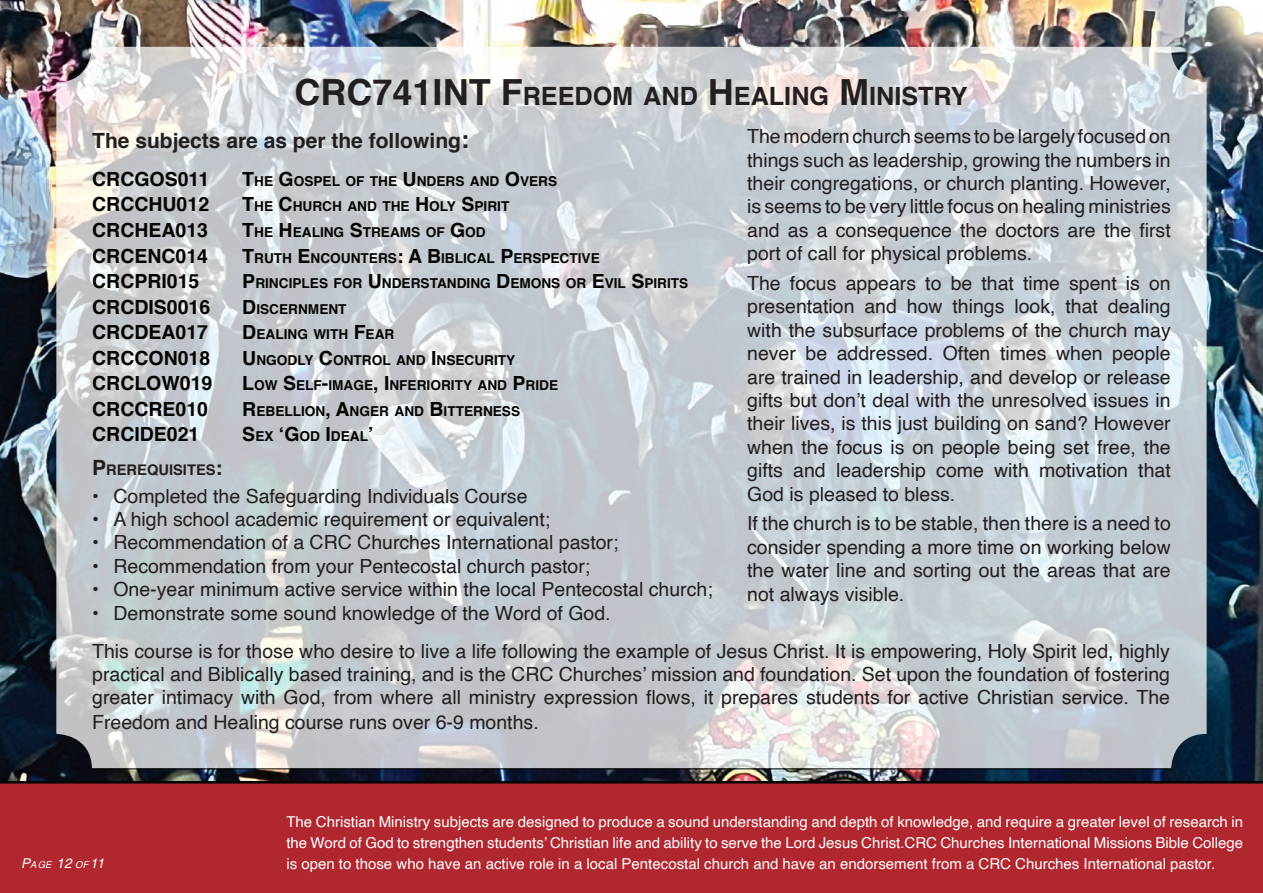
<style>
.page{position:relative;width:1263px;height:893px;background:#fff}
.page>*{position:absolute;margin:0;border:0;box-sizing:border-box;transform-origin:0 0}
.t1{font:700 36px "Helvetica";color:#231f20}
.t2{font:700 25.2px "Helvetica";color:#231f20}
.t3{font:700 21px "Helvetica";color:#231f20}
.t4{font:700 21px "Helvetica";color:#231f20}
.t5{font:19.5px/23.4px "Helvetica";color:#231f20;text-align:justify}
.t6{font:700 19.5px "Helvetica";color:#040503}
.t7{font:15px/21px "Helvetica";color:#fff}
.t8{font:700 14.7px "Helvetica";color:#231f20}
.t9{font:700 13.65px "Helvetica";color:#040503}
.t10{font:italic 13.5px "Helvetica";color:#fff}
.s1{font-size:25.2px}
.s2{font-size:36px}
.s3{font-size:25.5px}
.s4{font-size:19.5px}
.s5{font-size:21px}
.s6{font-size:9.45px}
</style>
<div class="page">
<img style="left:0;top:0;width:1263px;height:781px">
<div style="left:0;top:781px;width:1263px;height:112px;background:#b0272f"></div>
<img style="left:56px;top:47px;width:1150px;height:722px">
<h1 class="t1" style="left:295px;top:63px;width:247px">CRC741INT F<span class="s1">REEDOM</span></h1>
<p class="t2" style="left:643px;top:75px;width:19px">AND</p>
<p class="t2" style="left:708px;top:75px;width:43px"><span class="s2">H</span>EALING</p>
<p class="t2" style="left:839px;top:75px;width:45px"><span class="s2">M</span>INISTRY</p>
<p class="t3" style="left:92px;top:123px;width:379px">The subjects are as per the following<span class="s3">:</span></p>
<p class="t6" style="left:92px;top:163px;width:119px">CRCGOS011</p>
<p class="t9" style="left:242px;top:170px;width:62px"><span class="s4">T</span>HE <span class="s4">G</span>OSPEL</p>
<p class="t9" style="left:345px;top:170px;width:82px">OF THE <span class="s4">U</span>NDERS</p>
<p class="t9" style="left:470px;top:170px;width:11px">AND</p>
<p class="t9" style="left:505px;top:170px;width:26px"><span class="s4">O</span>VERS</p>
<p class="t6" style="left:92px;top:189px;width:119px">CRCCHU012</p>
<p class="t9" style="left:242px;top:196px;width:61px"><span class="s4">T</span>HE <span class="s4">C</span>HURCH</p>
<p class="t9" style="left:347px;top:196px;width:11px">AND</p>
<p class="t9" style="left:382px;top:196px;width:100px">THE <span class="s4">H</span>OLY <span class="s4">S</span>PIRIT</p>
<p class="t6" style="left:92px;top:214px;width:117px">CRCHEA013</p>
<p class="t9" style="left:242px;top:221px;width:60px"><span class="s4">T</span>HE <span class="s4">H</span>EALING</p>
<p class="t9" style="left:350px;top:221px;width:24px"><span class="s4">S</span>TREAMS</p>
<p class="t9" style="left:426px;top:221px;width:51px">OF <span class="s4">G</span>OD</p>
<p class="t6" style="left:92px;top:240px;width:117px">CRCENC014</p>
<p class="t9" style="left:242px;top:247px;width:22px"><span class="s4">T</span>RUTH</p>
<p class="t9" style="left:298px;top:247px;width:24px"><span class="s4">E</span>NCOUNTERS</p>
<p class="t9" style="left:397px;top:247px;width:67px"><span class="s4">: A B</span>IBLICAL</p>
<p class="t9" style="left:500px;top:247px;width:23px"><span class="s4">P</span>ERSPECTIVE</p>
<p class="t6" style="left:92px;top:265px;width:109px">CRCPRI015</p>
<p class="t9" style="left:242px;top:272px;width:22px"><span class="s4">P</span>RINCIPLES</p>
<p class="t9" style="left:334px;top:272px;width:59px">FOR <span class="s4">U</span>NDERSTANDING</p>
<p class="t9" style="left:496px;top:272px;width:25px"><span class="s4">D</span>EMONS</p>
<p class="t9" style="left:566px;top:272px;width:87px">OR <span class="s4">E</span>VIL <span class="s4">S</span>PIRITS</p>
<p class="t6" style="left:92px;top:291px;width:120px">CRCDIS0016</p>
<p class="t9" style="left:242px;top:298px;width:25px"><span class="s4">D</span>ISCERNMENT</p>
<p class="t6" style="left:92px;top:317px;width:117px">CRCDEA017</p>
<p class="t9" style="left:242px;top:323px;width:24px"><span class="s4">D</span>EALING</p>
<p class="t9" style="left:313px;top:323px;width:10px">WITH</p>
<p class="t9" style="left:354px;top:323px;width:22px"><span class="s4">F</span>EAR</p>
<p class="t6" style="left:92px;top:342px;width:120px">CRCCON018</p>
<p class="t9" style="left:242px;top:349px;width:25px"><span class="s4">U</span>NGODLY</p>
<p class="t9" style="left:319px;top:349px;width:25px"><span class="s4">C</span>ONTROL</p>
<p class="t9" style="left:396px;top:349px;width:11px">AND</p>
<p class="t9" style="left:431px;top:349px;width:16px"><span class="s4">I</span>NSECURITY</p>
<p class="t6" style="left:92px;top:368px;width:122px">CRCLOW019</p>
<p class="t9" style="left:242px;top:374px;width:96px"><span class="s4">L</span>OW <span class="s4">S</span>ELF<span class="s4">-</span>IMAGE</p>
<p class="t9" style="left:373px;top:374px;width:44px"><span class="s4">, I</span>NFERIORITY</p>
<p class="t9" style="left:477px;top:374px;width:11px">AND</p>
<p class="t9" style="left:512px;top:374px;width:22px"><span class="s4">P</span>RIDE</p>
<p class="t6" style="left:92px;top:393px;width:117px">CRCCRE010</p>
<p class="t9" style="left:242px;top:400px;width:43px"><span class="s4">R</span>EBELLION</p>
<p class="t9" style="left:325px;top:400px;width:35px"><span class="s4">, A</span>NGER</p>
<p class="t9" style="left:394px;top:400px;width:11px">AND</p>
<p class="t9" style="left:429px;top:400px;width:24px"><span class="s4">B</span>ITTERNESS</p>
<p class="t6" style="left:92px;top:419px;width:136px">CRCIDE021 S</p>
<p class="t9" style="left:255px;top:425px;width:120px">EX <span class="s4">‘G</span> OD <span class="s4">I</span>DEAL<span class="s4">’</span></p>
<p class="t8" style="left:92px;top:458px;width:25px"><span class="s5">P</span>RERE</p>
<p class="t8" style="left:147px;top:458px;width:21px">QUISITES</p>
<p class="t4" style="left:216px;top:451px;width:8px">:</p>
<p class="t5" style="left:92px;top:485px;width:437px">• Completed the Safeguarding Individuals Course</p>
<p class="t5" style="left:92px;top:508px;width:460px">• A high school academic requirement or equivalent;</p>
<p class="t5" style="left:92px;top:531px;width:528px">• Recommendation of a CRC Churches International pastor;</p>
<p class="t5" style="left:92px;top:555px;width:500px">• Recommendation from your Pentecostal church pastor;</p>
<p class="t5" style="left:92px;top:578px;width:622px">• One-year minimum active service within the local Pentecostal church;</p>
<p class="t5" style="left:92px;top:602px;width:520px">• Demonstrate some sound knowledge of the Word of God.</p>
<p class="t5" style="left:747px;top:125px;width:425px">The modern church seems to be largely focused on things such as leadership, growing the numbers in their congregations, or church planting. However, is seems to be very little focus on healing ministries and as a consequence the doctors are the first port of call for physical problems.</p>
<p class="t5" style="left:747px;top:272px;width:425px">The focus appears to be that time spent is on presentation and how things look, that dealing with the subsurface problems of the church may never be addressed. Often times when people are trained in leadership, and develop or release gifts but don’t deal with the unresolved issues in their lives, is this just building on sand? However when the focus is on people being set free, the gifts and leadership come with motivation that God is pleased to bless.</p>
<p class="t5" style="left:747px;top:512px;width:425px">If the church is to be stable, then there is a need to consider spending a more time on working below the water line and sorting out the areas that are not always visible.</p>
<p class="t5" style="left:92px;top:640px;width:1079px;line-height:23px">This course is for those who desire to live a life following the example of Jesus Christ. It is empowering, Holy Spirit led, highly practical and Biblically based training, and is the CRC Churches’ mission and foundation. Set upon the foundation of fostering greater intimacy with God, from where all ministry expression flows, it prepares students for active Christian service. The</p>
<p class="t5" style="left:92px;top:711px;width:448px">Freedom and Healing course runs over 6-9 months.</p>
<p class="t7" style="left:286px;top:811px;width:958px">The Christian Ministry subjects are designed to produce a sound understanding and depth of knowledge, and require a greater level of research in the Word of God to strengthen students’ Christian life and ability to serve the Lord Jesus Christ.CRC Churches International Missions Bible College</p>
<p class="t10" style="left:21px;top:852px;width:85px">P<span class="s6">AGE</span> 12 <span class="s6">OF</span> 11</p>
<p class="t7" style="left:286px;top:853px;width:930px">is open to those who have an active role in a local Pentecostal church and have an endorsement from a CRC Churches International pastor.</p>
</div>
